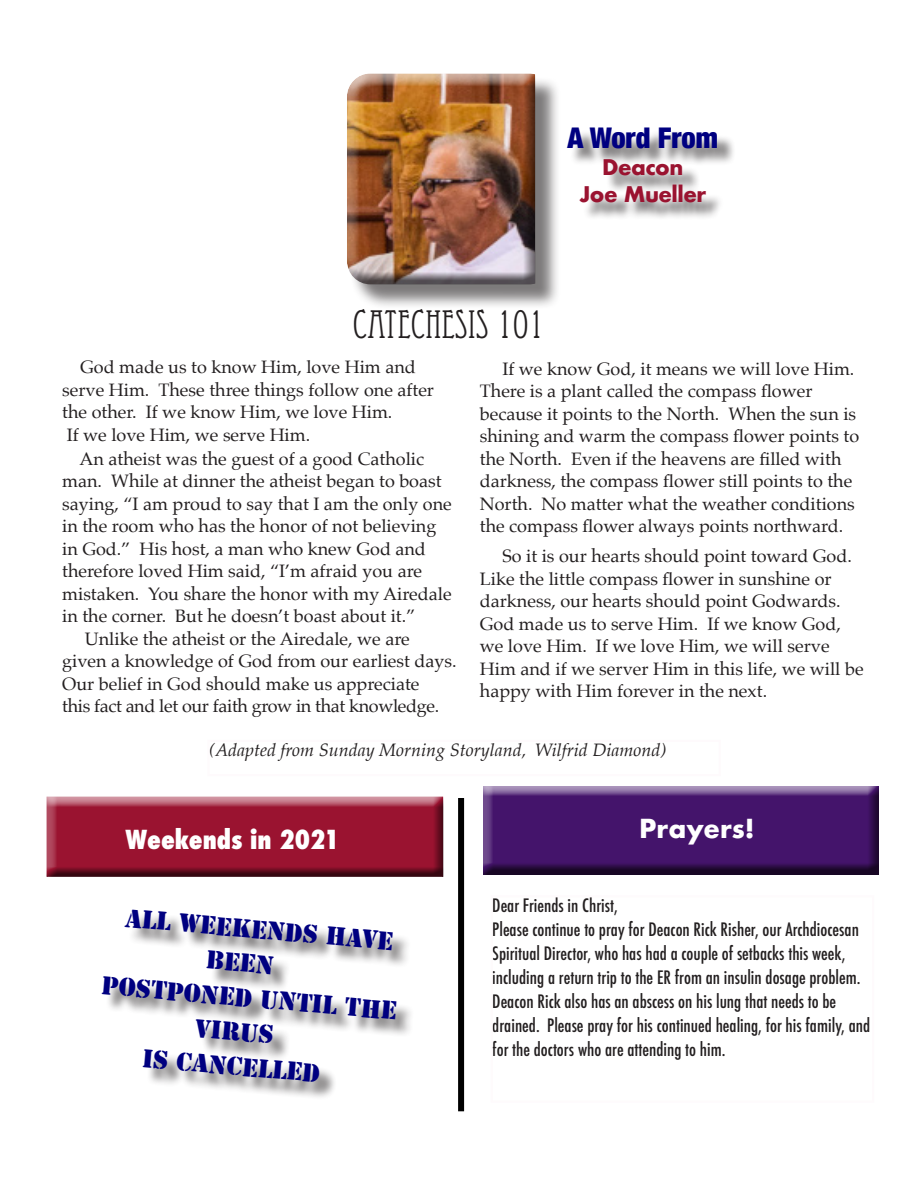
<style>
.page{position:relative;width:918px;height:1188px;background:#fff}
.page>*{position:absolute;margin:0;border:0;box-sizing:border-box;transform-origin:0 0}
.t1{font:39px "Eccentric Std";color:#231f20}
.t2{font:900 condensed 28.5px "Helvetica Neue";color:#000080}
.t3{font:800 condensed 25.5px "Futura";color:#fff}
.t4{font:700 25.5px "Futura";color:#fff}
.t5{font:24px "Stencil Std";color:#000080}
.t6{font:700 21px "Futura";letter-spacing:-.025em;color:#9a1330}
.t7{font:18px/22.5px "Palatino";color:#231f20}
.t8{font:500 condensed 18px/24px "Futura";color:#231f20}
.t9{font:italic 18px "Palatino";color:#231f20}
.t10{font:18px "Palatino";letter-spacing:-.02em;color:#231f20}
</style>
<div class="page">
<div style="left:350px;top:77px;width:211px;height:233px;background:#231f20;opacity:.59"></div>
<div style="left:346px;top:72px;width:202px;height:213px;background:#231f20;opacity:.75"></div>
<div style="left:571px;top:130px;width:165px;height:90px;background:#231f20;opacity:.67"></div>
<div style="left:458px;top:798px;width:6px;height:313px;background:#000"></div>
<div style="left:39px;top:792px;width:411px;height:91px;background:#231f20;opacity:.75"></div>
<div style="left:474px;top:779px;width:444px;height:403px;background:#231f20;opacity:.75"></div>
<div style="left:105px;top:913px;width:310px;height:187px;background:#231f20;opacity:.67"></div>
<svg style="left:490px;top:895px;width:384px;height:208px"></svg>
<p class="t2" style="left:568px;top:114px;width:152px">A Word From</p>
<p class="t6" style="left:602px;top:152px;width:83px">Deacon</p>
<p class="t6" style="left:579px;top:179px;width:128px">Joe Mueller</p>
<h1 class="t1" style="left:353px;top:302px;width:193px">CATECHeSIS 101</h1>
<p class="t7" style="left:62px;top:356px;width:373px;text-indent:18px">God made us to know Him, love Him and serve Him. These three things follow one after the other. If we know Him, we love Him.<br>If we love Him, we serve Him.</p>
<p class="t7" style="left:80px;top:447px;width:346px">An atheist was the guest of a good Catholic</p>
<p class="t7" style="left:62px;top:470px;width:381px">man. While at dinner the atheist began to boast</p>
<p class="t7" style="left:62px;top:492px;width:391px">saying, “I am proud to say that I am the only one</p>
<p class="t7" style="left:62px;top:515px;width:376px">in the room who has the honor of not believing</p>
<p class="t7" style="left:62px;top:537px;width:365px">in God.” His host, a man who knew God and</p>
<p class="t7" style="left:62px;top:560px;width:361px">therefore loved Him said, “I’m afraid you are</p>
<p class="t7" style="left:62px;top:582px;width:391px">mistaken. You share the honor with my Airedale</p>
<p class="t7" style="left:62px;top:605px;width:355px">in the corner. But he doesn’t boast about it.”</p>
<p class="t7" style="left:85px;top:627px;width:327px">Unlike the atheist or the Airedale, we are</p>
<p class="t7" style="left:62px;top:650px;width:396px">given a knowledge of God from our earliest days.</p>
<p class="t7" style="left:62px;top:672px;width:359px">Our belief in God should make us appreciate</p>
<p class="t10" style="left:62px;top:691px;width:379px">this fact and let our faith grow in that knowledge.</p>
<p class="t7" style="left:480px;top:357px;width:381px;text-indent:22px">If we know God, it means we will love Him.<br>There is a plant called the compass flower because it points to the North. When the sun is shining and warm the compass flower points to the North. Even if the heavens are filled with darkness, the compass flower still points to the North. No matter what the weather conditions the compass flower always points northward.</p>
<p class="t7" style="left:480px;top:545px;width:385px;text-indent:22px">So it is our hearts should point toward God.<br>Like the little compass flower in sunshine or darkness, our hearts should point Godwards.<br>God made us to serve Him. If we know God, we love Him. If we love Him, we will serve Him and if we server Him in this life, we will be happy with Him forever in the next.</p>
<p class="t9" style="left:209px;top:735px;width:459px">(Adapted from Sunday Morning Storyland, Wilfrid Diamond)</p>
<h3 class="t3" style="left:125px;top:822px;width:215px">Weekends in 2021</h3>
<h3 class="t5" style="left:127px;top:902px;width:270px;rotate:5deg">All weekends have</h3>
<h3 class="t5" style="left:208px;top:944px;width:69px;rotate:5deg">been</h3>
<h3 class="t5" style="left:103px;top:970px;width:298px;rotate:5deg">Postponed Until The</h3>
<h3 class="t5" style="left:196px;top:1012px;width:80px;rotate:5deg">virus</h3>
<h3 class="t5" style="left:144px;top:1042px;width:179px;rotate:5deg">is cancelled</h3>
<h3 class="t4" style="left:639px;top:810px;width:117px">Prayers!</h3>
<p class="t8" style="left:492px;top:893px;width:379px">Dear Friends in Christ,<br>Please continue to pray for Deacon Rick Risher, our Archdiocesan Spiritual Director, who has had a couple of setbacks this week, including a return trip to the ER from an insulin dosage problem.<br>Deacon Rick also has an abscess on his lung that needs to be drained. Please pray for his continued healing, for his family, and for the doctors who are attending to him.</p>
</div>
